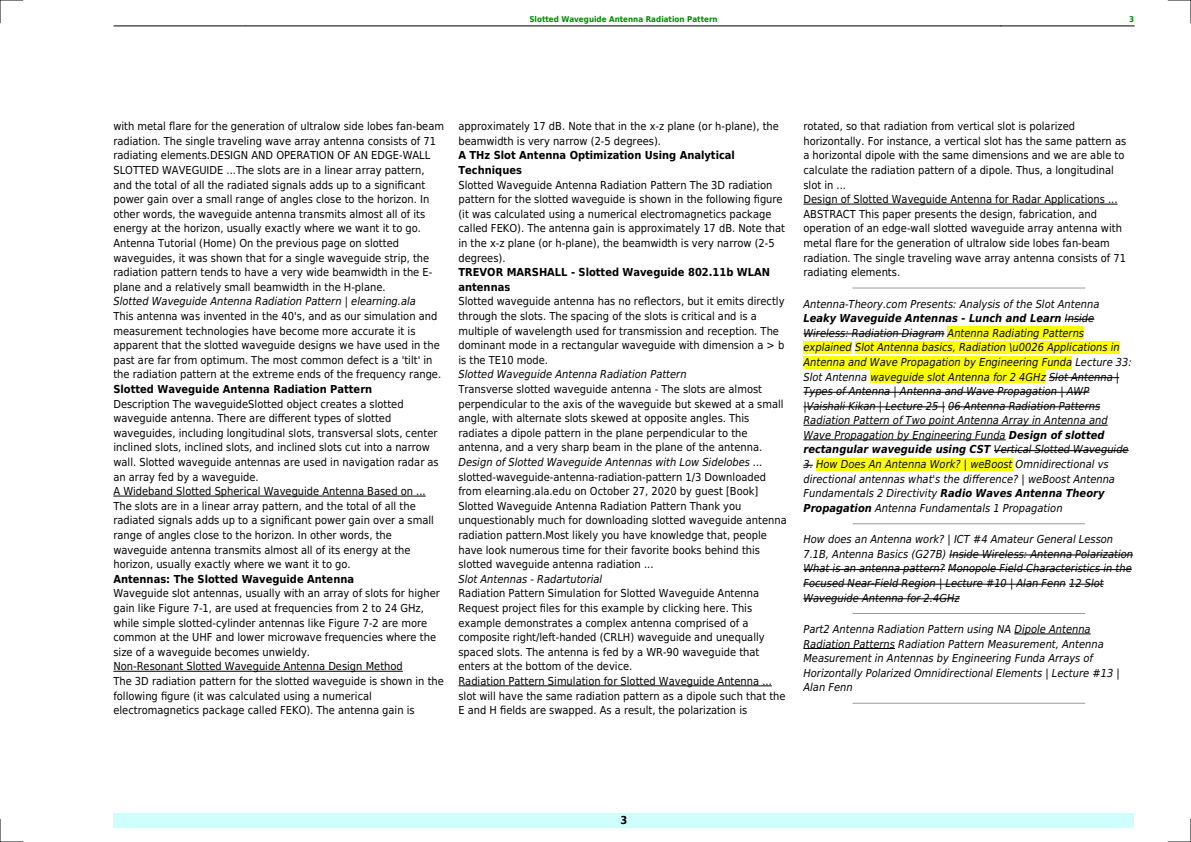
<style>
.page{position:relative;width:1191px;height:842px;background:#fff}
.page>*{position:absolute;margin:0;border:0;box-sizing:border-box;transform-origin:0 0}
.t1{font:11px/14.6px "DejaVu Sans Condensed";color:#000}
.t2{font:italic 11px/14.6px "DejaVu Sans Condensed";color:#000}
.t3{font:700 11px/14.6px "DejaVu Sans Condensed";color:#000}
.t4{font:700 8px "DejaVu Sans Condensed";color:#080}
.s1{font-weight:700}
</style>
<div class="page">
<hr style="left:114px;top:26px;width:132px;height:1px;background:#000">
<hr style="left:246px;top:26px;width:755px;height:1px;background:#000">
<hr style="left:1001px;top:26px;width:133px;height:1px;background:#000">
<div style="left:113px;top:813px;width:1021px;height:15px;background:#cffffc"></div>
<hr style="left:113px;top:496px;width:313px;height:1px;background:#000">
<hr style="left:113px;top:671px;width:290px;height:1px;background:#000">
<hr style="left:458px;top:686px;width:314px;height:1px;background:#000">
<hr style="left:803px;top:204px;width:314px;height:1px;background:#000">
<hr style="left:853px;top:288px;width:231px;height:1px;background:#999">
<hr style="left:1064px;top:319px;width:30px;height:1px;background:#000">
<hr style="left:803px;top:334px;width:141px;height:1px;background:#000">
<div style="left:947px;top:326px;width:137px;height:13px;background:#ff0"></div>
<div style="left:803px;top:341px;width:49px;height:13px;background:#ff0"></div>
<div style="left:855px;top:341px;width:264px;height:13px;background:#ff0"></div>
<div style="left:803px;top:356px;width:269px;height:12px;background:#ff0"></div>
<div style="left:870px;top:370px;width:175px;height:13px;background:#ff0"></div>
<hr style="left:1049px;top:377px;width:70px;height:1px;background:#000">
<hr style="left:803px;top:392px;width:286px;height:1px;background:#000">
<hr style="left:803px;top:407px;width:142px;height:1px;background:#000">
<hr style="left:948px;top:407px;width:152px;height:1px;background:#000">
<hr style="left:803px;top:425px;width:304px;height:1px;background:#000">
<hr style="left:803px;top:440px;width:202px;height:1px;background:#000">
<hr style="left:994px;top:450px;width:134px;height:1px;background:#000">
<div style="left:816px;top:458px;width:196px;height:13px;background:#ff0"></div>
<hr style="left:853px;top:523px;width:231px;height:1px;background:#999">
<hr style="left:949px;top:555px;width:184px;height:1px;background:#000">
<hr style="left:803px;top:569px;width:142px;height:1px;background:#000">
<hr style="left:948px;top:569px;width:183px;height:1px;background:#000">
<hr style="left:803px;top:584px;width:262px;height:1px;background:#000">
<hr style="left:1069px;top:584px;width:34px;height:1px;background:#000">
<hr style="left:803px;top:598px;width:156px;height:1px;background:#000">
<hr style="left:853px;top:613px;width:231px;height:1px;background:#999">
<hr style="left:1014px;top:634px;width:76px;height:1px;background:#000">
<hr style="left:803px;top:648px;width:92px;height:1px;background:#000">
<hr style="left:853px;top:703px;width:231px;height:1px;background:#999">
<svg style="left:0;top:0;width:23px;height:23px"></svg>
<svg style="left:0;top:819px;width:23px;height:23px"></svg>
<svg style="left:1168px;top:0;width:23px;height:23px"></svg>
<svg style="left:1168px;top:819px;width:23px;height:23px"></svg>
<p class="t4" style="left:529px;top:14px;width:190px">Slotted Waveguide Antenna Radiation Pattern</p>
<p class="t4" style="left:1129px;top:14px;width:7px">3</p>
<p class="t1" style="left:113px;top:119px;width:332px">with metal flare for the generation of ultralow side lobes fan-beam radiation. The single traveling wave array antenna consists of 71 radiating elements.DESIGN AND OPERATION OF AN EDGE-WALL SLOTTED WAVEGUIDE ...The slots are in a linear array pattern, and the total of all the radiated signals adds up to a significant power gain over a small range of angles close to the horizon. In other words, the waveguide antenna transmits almost all of its energy at the horizon, usually exactly where we want it to go.<br>Antenna Tutorial (Home) On the previous page on slotted waveguides, it was shown that for a single waveguide strip, the radiation pattern tends to have a very wide beamwidth in the E&shy;plane and a relatively small beamwidth in the H-plane.</p>
<p class="t2" style="left:113px;top:294px;width:304px">Slotted Waveguide Antenna Radiation Pattern | elearning.ala</p>
<p class="t1" style="left:113px;top:309px;width:329px">This antenna was invented in the 40's, and as our simulation and measurement technologies have become more accurate it is apparent that the slotted waveguide designs we have used in the past are far from optimum. The most common defect is a 'tilt' in the radiation pattern at the extreme ends of the frequency range.</p>
<p class="t3" style="left:113px;top:382px;width:260px">Slotted Waveguide Antenna Radiation Pattern</p>
<p class="t1" style="left:113px;top:396px;width:327px">Description The waveguideSlotted object creates a slotted waveguide antenna. There are different types of slotted waveguides, including longitudinal slots, transversal slots, center inclined slots, inclined slots, and inclined slots cut into a narrow wall. Slotted waveguide antennas are used in navigation radar as an array fed by a waveguide.<br>A Wideband Slotted Spherical Waveguide Antenna Based on ...<br>The slots are in a linear array pattern, and the total of all the radiated signals adds up to a significant power gain over a small range of angles close to the horizon. In other words, the waveguide antenna transmits almost all of its energy at the horizon, usually exactly where we want it to go.</p>
<p class="t3" style="left:113px;top:572px;width:242px">Antennas: The Slotted Waveguide Antenna</p>
<p class="t1" style="left:113px;top:586px;width:332px">Waveguide slot antennas, usually with an array of slots for higher gain like Figure 7-1, are used at frequencies from 2 to 24 GHz, while simple slotted-cylinder antennas like Figure 7-2 are more common at the UHF and lower microwave frequencies where the size of a waveguide becomes unwieldy.<br>Non-Resonant Slotted Waveguide Antenna Design Method<br>The 3D radiation pattern for the slotted waveguide is shown in the following figure (it was calculated using a numerical electromagnetics package called FEKO). The antenna gain is</p>
<p class="t1" style="left:458px;top:119px;width:322px">approximately 17 dB. Note that in the x-z plane (or h-plane), the beamwidth is very narrow (2-5 degrees).</p>
<p class="t3" style="left:458px;top:148px;width:278px">A THz Slot Antenna Optimization Using Analytical<br>Techniques</p>
<p class="t1" style="left:458px;top:177px;width:328px">Slotted Waveguide Antenna Radiation Pattern The 3D radiation pattern for the slotted waveguide is shown in the following figure (it was calculated using a numerical electromagnetics package called FEKO). The antenna gain is approximately 17 dB. Note that in the x-z plane (or h-plane), the beamwidth is very narrow (2-5 degrees).</p>
<p class="t3" style="left:458px;top:265px;width:313px">TREVOR MARSHALL - Slotted Waveguide 802.11b WLAN antennas</p>
<p class="t1" style="left:458px;top:294px;width:327px">Slotted waveguide antenna has no reflectors, but it emits directly through the slots. The spacing of the slots is critical and is a multiple of wavelength used for transmission and reception. The dominant mode in a rectangular waveguide with dimension a &gt; b is the TE10 mode.</p>
<p class="t2" style="left:458px;top:367px;width:230px">Slotted Waveguide Antenna Radiation Pattern</p>
<p class="t1" style="left:458px;top:382px;width:327px">Transverse slotted waveguide antenna - The slots are almost perpendicular to the axis of the waveguide but skewed at a small angle, with alternate slots skewed at opposite angles. This radiates a dipole pattern in the plane perpendicular to the antenna, and a very sharp beam in the plane of the antenna.</p>
<p class="t2" style="left:458px;top:455px;width:306px">Design of Slotted Waveguide Antennas with Low Sidelobes ...</p>
<p class="t1" style="left:458px;top:469px;width:330px">slotted-waveguide-antenna-radiation-pattern 1/3 Downloaded from elearning.ala.edu on October 27, 2020 by guest [Book] Slotted Waveguide Antenna Radiation Pattern Thank you unquestionably much for downloading slotted waveguide antenna radiation pattern.Most likely you have knowledge that, people have look numerous time for their favorite books behind this slotted waveguide antenna radiation ...</p>
<p class="t2" style="left:458px;top:572px;width:145px">Slot Antennas - Radartutorial</p>
<p class="t1" style="left:458px;top:586px;width:329px">Radiation Pattern Simulation for Slotted Waveguide Antenna Request project files for this example by clicking here. This example demonstrates a complex antenna comprised of a composite right/left-handed (CRLH) waveguide and unequally spaced slots. The antenna is fed by a WR-90 waveguide that enters at the bottom of the device.<br>Radiation Pattern Simulation for Slotted Waveguide Antenna ... slot will have the same radiation pattern as a dipole such that the E and H fields are swapped. As a result, the polarization is</p>
<p class="t1" style="left:803px;top:119px;width:324px">rotated, so that radiation from vertical slot is polarized horizontally. For instance, a vertical slot has the same pattern as a horizontal dipole with the same dimensions and we are able to calculate the radiation pattern of a dipole. Thus, a longitudinal slot in ...<br>Design of Slotted Waveguide Antenna for Radar Applications ...<br>ABSTRACT This paper presents the design, fabrication, and operation of an edge-wall slotted waveguide array antenna with metal flare for the generation of ultralow side lobes fan-beam radiation. The single traveling wave array antenna consists of 71 radiating elements.</p>
<p class="t2" style="left:803px;top:296px;width:330px">Antenna-Theory.com Presents: Analysis of the Slot Antenna <span class="s1">Leaky Waveguide Antennas - Lunch and Learn</span> Inside Wireless: Radiation Diagram Antenna Radiating Patterns explained Slot Antenna basics, Radiation \u0026 Applications in Antenna and Wave Propagation by Engineering Funda Lecture 33:<br>Slot Antenna waveguide slot Antenna for 2 4GHz Slot Antenna | Types of Antenna | Antenna and Wave Propagation | AWP |Vaishali Kikan | Lecture 25 | 06 Antenna Radiation Patterns Radiation Pattern of Two point Antenna Array in Antenna and Wave Propagation by Engineering Funda <span class="s1">Design of slotted rectangular waveguide using CST</span> Vertical Slotted Waveguide</p>
<p class="t2" style="left:803px;top:457px;width:313px">3. How Does An Antenna Work? | weBoost Omnidirectional vs directional antennas what's the difference? | weBoost Antenna Fundamentals 2 Directivity <span class="s1">Radio Waves Antenna Theory Propagation</span> Antenna Fundamentals 1 Propagation</p>
<p class="t2" style="left:803px;top:532px;width:331px">How does an Antenna work? | ICT #4 Amateur General Lesson 7.1B, Antenna Basics (G27B) Inside Wireless: Antenna Polarization What is an antenna pattern? Monopole Field Characteristics in the Focused Near-Field Region | Lecture #10 | Alan Fenn 12 Slot Waveguide Antenna for 2.4GHz</p>
<p class="t2" style="left:803px;top:622px;width:318px">Part2 Antenna Radiation Pattern using NA Dipole Antenna Radiation Patterns Radiation Pattern Measurement, Antenna Measurement in Antennas by Engineering Funda Arrays of Horizontally Polarized Omnidirectional Elements | Lecture #13 | Alan Fenn</p>
<p class="t3" style="left:620px;top:813px;width:8px">3</p>
</div>
